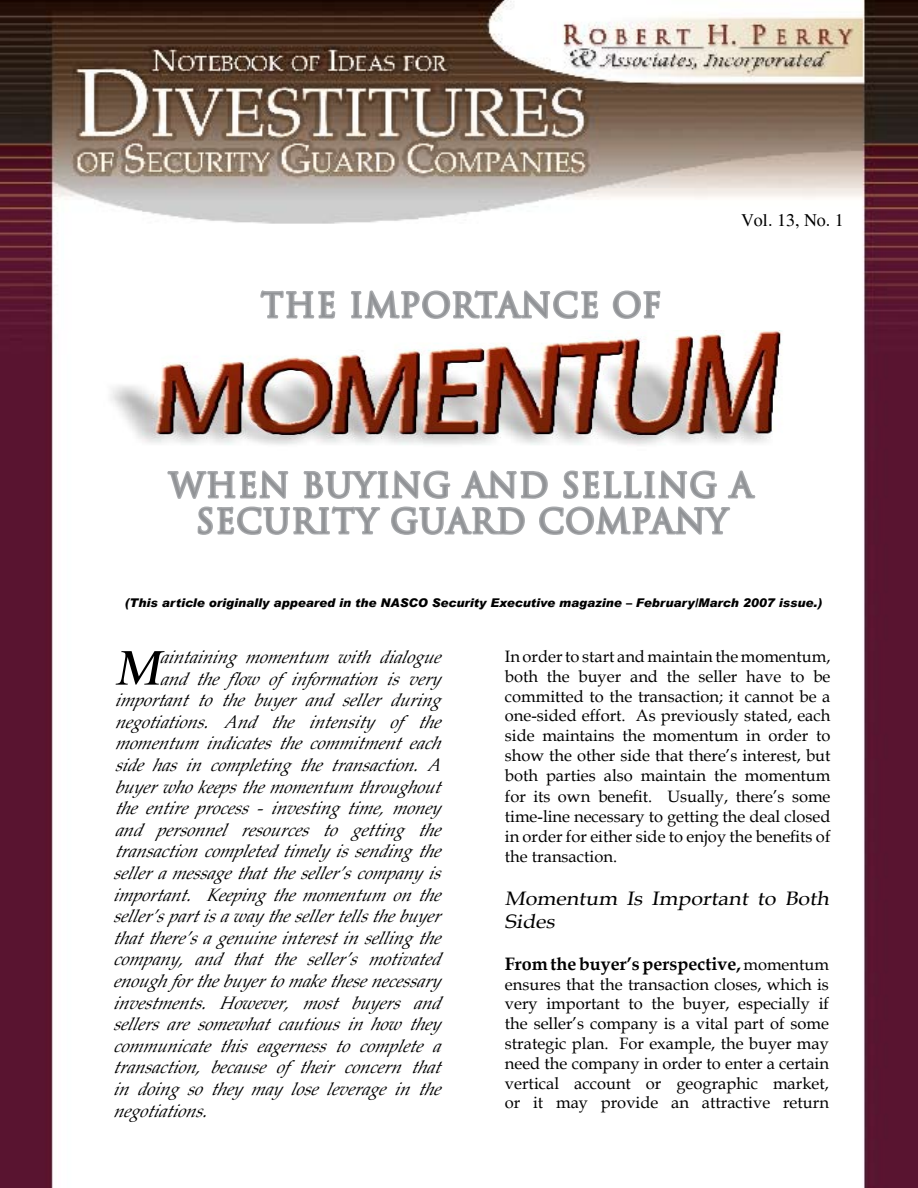
<style>
.page{position:relative;width:918px;height:1188px;background:#fff}
.page>*{position:absolute;margin:0;border:0;box-sizing:border-box;transform-origin:0 0}
.t1{font:italic 50.55px "Times";color:#000}
.t2{font:32.4px/36px "Trajan";letter-spacing:.04em;color:#909295;text-align:center}
.t3{font:19.5px/23.4px "Book Antiqua";color:#000;scale:1.1 1}
.t4{font:italic 18px "Book Antiqua";color:#000}
.t5{font:700 18px "Book Antiqua";color:#000}
.t6{font:18px "Times";color:#000}
.t7{font:16.5px/19.8px "Book Antiqua";color:#000;text-align:justify}
.t8{font:italic 900 12px "Arial";color:#000}
.s1{font-weight:400;font-size:16.5px}
</style>
<div class="page">
<img style="left:0;top:0;width:918px;height:1188px">
<svg style="left:166px;top:173px;width:591px;height:424px"></svg>
<img style="left:104px;top:331px;width:680px;height:136px">
<h2 class="t2" style="left:261px;top:287px;width:401px">THE IMPORTANCE OF</h2>
<p class="t6" style="left:741px;top:210px;width:104px">Vol. 13, No. 1</p>
<h2 class="t2" style="left:169px;top:467px;width:585px">WHEN BUYING AND SELLING A<br>SECURITY GUARD COMPANY</h2>
<p class="t8" style="left:125px;top:596px;width:699px">(This article originally appeared in the NASCO Security Executive magazine – February/March 2007 issue.)</p>
<p class="t4" style="left:160px;top:644px;width:288px">aintaining momentum with dialogue</p>
<p class="t4" style="left:160px;top:666px;width:282px">and the flow ofinformation is very</p>
<p class="t4" style="left:115px;top:688px;width:327px">imp ortant to the buyer and seller during</p>
<p class="t4" style="left:115px;top:709px;width:333px">negotiations. And the intensity of the</p>
<p class="t4" style="left:115px;top:731px;width:333px">momentum indicates the commitment each</p>
<p class="t4" style="left:115px;top:752px;width:333px">side has in comp leting the transaction. A</p>
<p class="t4" style="left:115px;top:774px;width:333px">buyerwhokeep sthemomentum throughout</p>
<p class="t4" style="left:115px;top:796px;width:327px">the entire p rocess - investing time, money</p>
<p class="t4" style="left:115px;top:817px;width:333px">and personnel resources to getting the</p>
<p class="t4" style="left:115px;top:839px;width:333px">transactioncomp letedtimely issending the</p>
<p class="t4" style="left:114px;top:860px;width:334px">selleramessagethattheseller’scompany is</p>
<p class="t4" style="left:114px;top:882px;width:334px">important. Keep ing the momentum on the</p>
<p class="t4" style="left:114px;top:904px;width:334px">seller’sp artisaway thesellertellsthebuyer</p>
<p class="t4" style="left:114px;top:925px;width:334px">thatthere’sagenuineinterestinselling the</p>
<p class="t4" style="left:114px;top:947px;width:334px">company, and that the seller’s motivated</p>
<p class="t4" style="left:114px;top:968px;width:328px">enoughforthebuyertomakethesenecessary</p>
<p class="t4" style="left:114px;top:990px;width:334px">investments. However, most buyers and</p>
<p class="t4" style="left:114px;top:1012px;width:328px">sellers are somewhat cautious in how they</p>
<p class="t4" style="left:114px;top:1033px;width:334px">communicate this eagerness to comp lete a</p>
<p class="t4" style="left:114px;top:1055px;width:334px">transaction, because oftheir concern that</p>
<p class="t4" style="left:114px;top:1076px;width:334px">in doing so they may lose leverag e in the</p>
<p class="t4" style="left:114px;top:1098px;width:101px">negotiations.</p>
<h1 class="t1" style="left:115px;top:639px;width:57px">M</h1>
<p class="t7" style="left:505px;top:646px;width:327px">In order to start and maintain the momentum, both the buyer and the seller have to be committed to the transaction; it cannot be a one-sided effort. As previously stated, each side maintains the momentum in order to show the other side that there’s interest, but both parties also maintain the momentum</p>
<p class="t7" style="left:505px;top:787px;width:327px">for its own benefit. Usually, there’s some time-line necessary to getting the deal closed in order for either side to enjoy the benefits of the transaction.</p>
<p class="t3" style="left:505px;top:886px;width:300px">Momentum Is Important to Both<br>Sides</p>
<p class="t5" style="left:505px;top:951px;width:326px">From the buyer’s perspective, <span class="s1">momentum</span></p>
<p class="t7" style="left:505px;top:974px;width:326px">ensures that the transaction closes, which is very important to the buyer, especially if the seller’s company is a vital part of some strategic plan. For example, the buyer may need the company in order to enter a certain vertical account or geographic market, or it may provide an attractive return</p>
</div>
